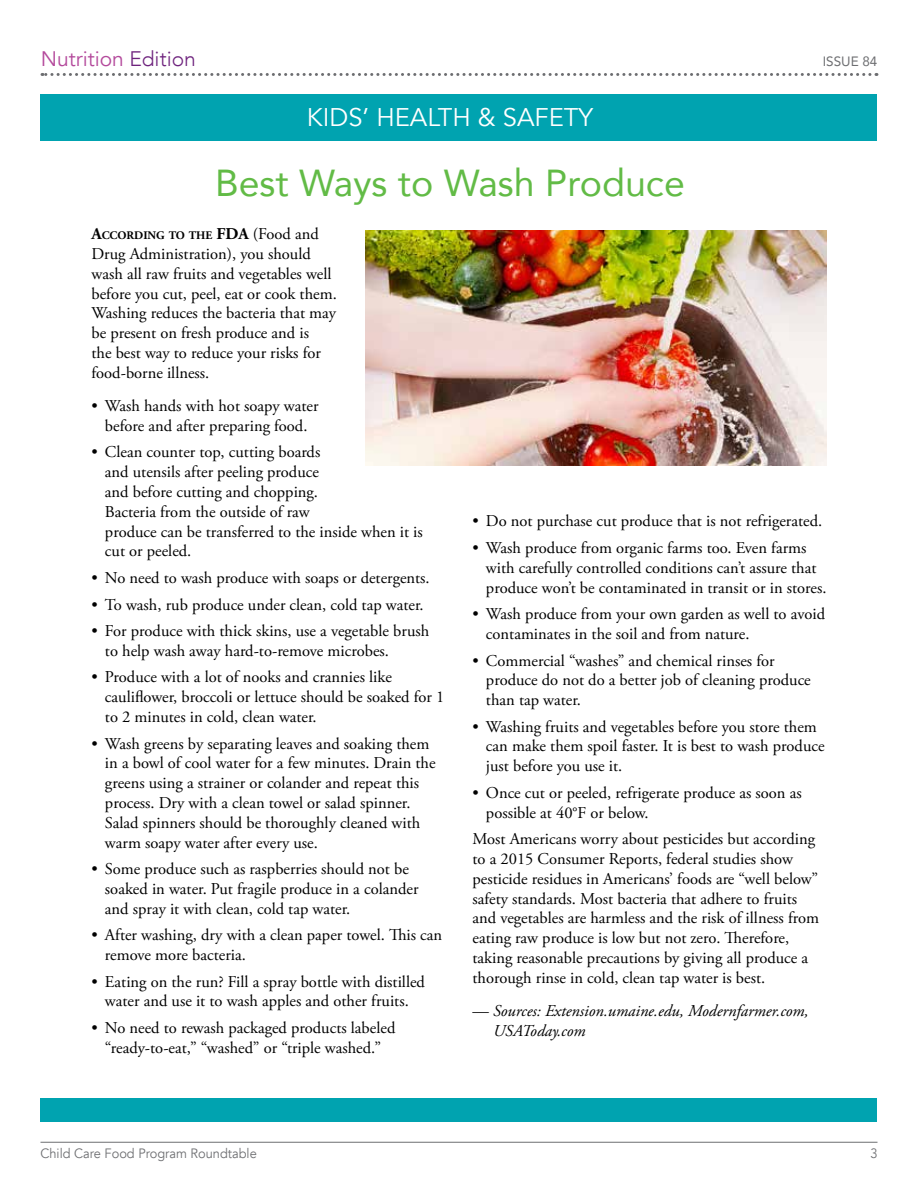
<style>
.page{position:relative;width:918px;height:1188px;background:#fff}
.page>*{position:absolute;margin:0;border:0;box-sizing:border-box;transform-origin:0 0}
.t1{font:37.5px "Avenir";color:#62bb46}
.t2{font:25.5px "Avenir";color:#fff}
.t3{font:21px "Avenir";color:#b44a9c}
.t4{font:16.5px/19.8px "Adobe Garamond Pro";color:#000}
.t5{font:italic 16.5px/19.8px "Adobe Garamond Pro";color:#000}
.t6{font:13.5px "Avenir";color:#6d6e71;scale:.95 1}
.t7{font:13.5px "Avenir";color:#6d6e71}
.t8{font:700 11.55px "Adobe Garamond Pro";color:#000}
.s1{font-weight:300;color:#6f247e}
.s2{font-size:16.5px}
.s3{font-weight:400;font-size:16.5px}
.s4{font-style:normal}
</style>
<div class="page">
<div style="left:40px;top:94px;width:838px;height:46px;background:#00a3b0"></div>
<hr style="left:40px;top:1142px;width:838px;height:1px;background:#6d6e71">
<svg style="left:42px;top:73px;width:828px;height:3px"></svg>
<div style="left:40px;top:1098px;width:838px;height:23px;background:#00a3b0"></div>
<img style="left:366px;top:230px;width:460px;height:236px">
<p class="t3" style="left:41px;top:46px;width:157px">Nutrition <span class="s1">Edition</span></p>
<h2 class="t2" style="left:307px;top:102px;width:288px">KIDS’ HEALTH &amp; SAFETY</h2>
<p class="t7" style="left:823px;top:50px;width:56px">ISSUE 84</p>
<h1 class="t1" style="left:215px;top:153px;width:471px">Best Ways to Wash Produce</h1>
<p class="t8" style="left:92px;top:229px;width:229px"><span class="s2">A</span>CCORDING TO THE <span class="s2">FDA</span> <span class="s3">(Food and</span></p>
<p class="t4" style="left:91px;top:244px;width:247px">Drug Administration), you should wash all raw fruits and vegetables well before you cut, peel, eat or cook them.<br>Washing reduces the bacteria that may be present on fresh produce and is<br>the best way to reduce your risks for food-borne illness.</p>
<p class="t4" style="left:91px;top:397px;width:229px;text-align:center">• Wash hands with hot soapy water before and after preparing food.</p>
<p class="t4" style="left:105px;top:443px;width:319px;text-indent:-13px">• Clean counter top, cutting boards<br>and utensils after peeling produce<br>and before cutting and chopping.<br>Bacteria from the outside of raw<br>produce can be transferred to the inside when it is cut or peeled.</p>
<p class="t4" style="left:91px;top:568px;width:340px">• No need to wash produce with soaps or detergents.</p>
<p class="t4" style="left:91px;top:595px;width:334px">• To wash, rub produce under clean, cold tap water.</p>
<p class="t4" style="left:105px;top:622px;width:326px;text-indent:-13px">• For produce with thick skins, use a vegetable brush to help wash away hard-to-remove microbes.</p>
<p class="t4" style="left:105px;top:668px;width:341px;text-indent:-13px">• Produce with a lot of nooks and crannies like cauliflower, broccoli or lettuce should be soaked for 1 to 2 minutes in cold, clean water.</p>
<p class="t4" style="left:105px;top:734px;width:332px;text-indent:-13px">• Wash greens by separating leaves and soaking them in a bowl of cool water for a few minutes. Drain the greens using a strainer or colander and repeat this process. Dry with a clean towel or salad spinner.<br>Salad spinners should be thoroughly cleaned with warm soapy water after every use.</p>
<p class="t4" style="left:105px;top:860px;width:315px;text-indent:-13px">• Some produce such as raspberries should not be soaked in water. Put fragile produce in a colander and spray it with clean, cold tap water.</p>
<p class="t4" style="left:105px;top:926px;width:339px;text-indent:-13px">• After washing, dry with a clean paper towel. This can remove more bacteria.</p>
<p class="t4" style="left:91px;top:972px;width:335px;text-align:center">• Eating on the run? Fill a spray bottle with distilled water and use it to wash apples and other fruits.</p>
<p class="t4" style="left:91px;top:1018px;width:305px;text-align:center">• No need to rewash packaged products labeled “ready-to-eat,” “washed” or “triple washed.”</p>
<p class="t4" style="left:473px;top:512px;width:351px">• Do not purchase cut produce that is not refrigerated.</p>
<p class="t4" style="left:486px;top:538px;width:342px;text-indent:-13px">• Wash produce from organic farms too. Even farms with carefully controlled conditions can’t assure that produce won’t be contaminated in transit or in stores.</p>
<p class="t4" style="left:486px;top:605px;width:341px;text-indent:-13px">• Wash produce from your own garden as well to avoid contaminates in the soil and from nature.</p>
<p class="t4" style="left:486px;top:651px;width:326px;text-indent:-13px">• Commercial “washes” and chemical rinses for produce do not do a better job of cleaning produce than tap water.</p>
<p class="t4" style="left:486px;top:717px;width:340px;text-indent:-13px">• Washing fruits and vegetables before you store them can make them spoil faster. It is best to wash produce just before you use it.</p>
<p class="t4" style="left:486px;top:783px;width:317px;text-indent:-13px">• Once cut or peeled, refrigerate produce as soon as possible at 40°F or below.</p>
<p class="t4" style="left:473px;top:830px;width:348px">Most Americans worry about pesticides but according to a 2015 Consumer Reports, federal studies show pesticide residues in Americans’ foods are “well below” safety standards. Most bacteria that adhere to fruits and vegetables are harmless and the risk of illness from eating raw produce is low but not zero. Therefore, taking reasonable precautions by giving all produce a thorough rinse in cold, clean tap water is best.</p>
<p class="t5" style="left:493px;top:1001px;width:317px;text-indent:-21px"><span class="s4">—</span> Sources: Extension.umaine.edu, Modernfarmer.com,<br>USAToday.com</p>
<p class="t6" style="left:40px;top:1145px;width:229px">Child Care Food Program Roundtable</p>
<p class="t6" style="left:870px;top:1145px;width:9px">3</p>
</div>
